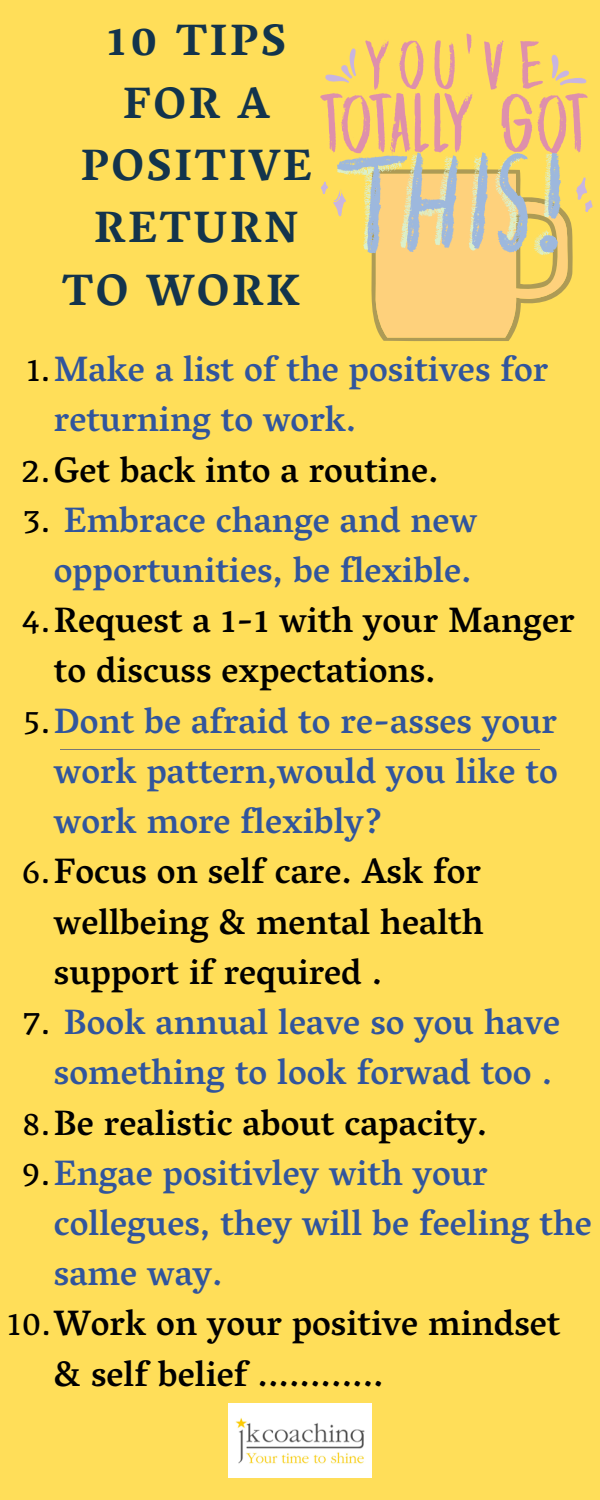
<style>
.page{position:relative;width:600px;height:1500px;background:#ffde59}
.page>*{position:absolute;margin:0;border:0;box-sizing:border-box;transform-origin:0 0}
.t1{font:700 44.8px/62.3px "Vesper Libre";letter-spacing:.06em;color:#13344c;text-align:center}
.t2{font:500 36px "Vesper Libre";color:#31559d}
.t3{font:500 36px "Vesper Libre";color:#000}
.s1{font-weight:400;color:#000}
.s2{font-weight:400}
</style>
<div class="page">
<img style="left:229px;top:1403px;width:142px;height:74px">
<hr style="left:60px;top:750px;width:480px;height:1px;background:#777">
<svg style="left:320px;top:34px;width:268px;height:307px"></svg>
<p class="t1" style="left:62px;top:9px;width:251px">10 TIPS<br>FOR A<br>POSITIVE<br>RETURN<br>TO WORK</p>
<p class="t2" style="left:26px;top:348px;width:524px"><span class="s1">1.</span>Make a list of the positives for</p>
<p class="t2" style="left:54px;top:398px;width:304px">returning to work.</p>
<p class="t3" style="left:21px;top:448px;width:420px"><span class="s2">2.</span>Get back into a routine.</p>
<p class="t2" style="left:23px;top:498px;width:456px"><span class="s1">3.</span> Embrace change and new</p>
<p class="t2" style="left:54px;top:548px;width:419px">opportunities, be flexible.</p>
<p class="t3" style="left:22px;top:599px;width:554px"><span class="s2">4.</span>Request a 1-1 with your Manger</p>
<p class="t3" style="left:54px;top:649px;width:383px">to discuss expectations.</p>
<p class="t2" style="left:23px;top:699px;width:535px"><span class="s1">5.</span>Dont be afraid to re-asses your</p>
<p class="t2" style="left:54px;top:749px;width:505px">work pattern,would you like to</p>
<p class="t2" style="left:54px;top:800px;width:331px">work more flexibly?</p>
<p class="t3" style="left:22px;top:850px;width:461px"><span class="s2">6.</span>Focus on self care. Ask for</p>
<p class="t3" style="left:54px;top:900px;width:431px">wellbeing &amp; mental health</p>
<p class="t3" style="left:54px;top:950px;width:330px">support if required .</p>
<p class="t2" style="left:22px;top:1001px;width:539px"><span class="s1">7.</span> Book annual leave so you have</p>
<p class="t2" style="left:54px;top:1051px;width:500px">something to look forwad too .</p>
<p class="t3" style="left:22px;top:1101px;width:467px"><span class="s2">8.</span>Be realistic about capacity.</p>
<p class="t2" style="left:22px;top:1151px;width:467px"><span class="s1">9.</span>Engae positivley with your</p>
<p class="t2" style="left:54px;top:1202px;width:540px">collegues, they will be feeling the</p>
<p class="t2" style="left:54px;top:1252px;width:170px">same way.</p>
<p class="t3" style="left:7px;top:1302px;width:555px"><span class="s2">10.</span>Work on your positive mindset</p>
<p class="t3" style="left:54px;top:1352px;width:331px">&amp; self belief ............</p>
</div>
